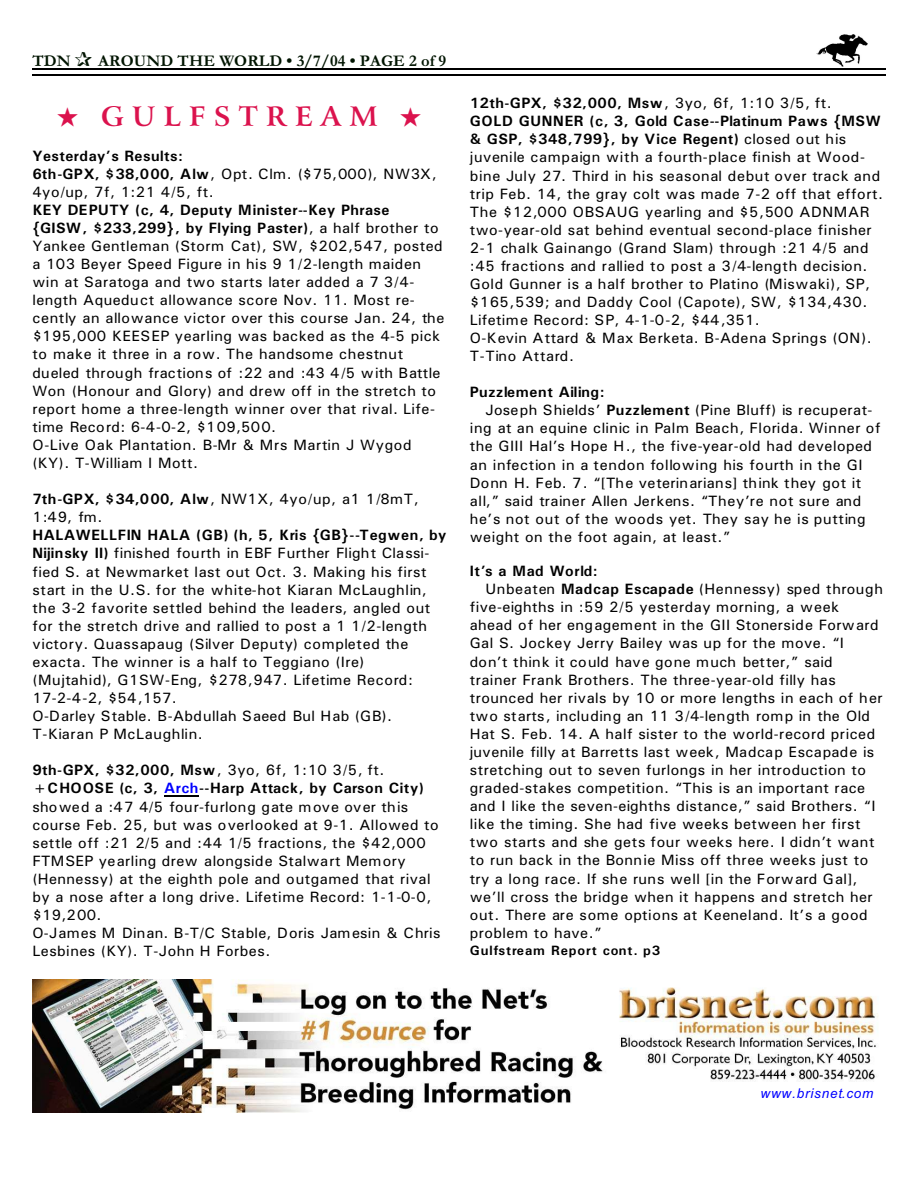
<style>
.page{position:relative;width:918px;height:1188px;background:#fff}
.page>*{position:absolute;margin:0;border:0;box-sizing:border-box;transform-origin:0 0}
.t1{font:700 27px "Arrus BT";letter-spacing:.295em;color:#db124d}
.t2{font:700 16.5px "Garamond";letter-spacing:.005em;color:#001400}
.t3{font:15px/18.1px "Univers";letter-spacing:.03em;color:#000}
.t4{font:15px "Univers";letter-spacing:.01em;color:#000}
.t5{font:700 15px "Univers";letter-spacing:.04em;color:#000}
.t6{font:700 13.5px "Univers";letter-spacing:.065em;color:#000}
.t7{font:italic 13.5px "Arial";letter-spacing:.06em;color:#00f}
.s1{font-weight:700}
.s2{font-weight:700;color:#00f}
</style>
<div class="page">
<img style="left:817px;top:35px;width:51px;height:31px">
<hr style="left:32px;top:68px;width:853px;height:1px;background:#000">
<hr style="left:32px;top:75px;width:853px;height:1px;background:#000">
<img style="left:32px;top:979px;width:846px;height:134px">
<hr style="left:164px;top:795px;width:35px;height:1px;background:#000">
<p class="t2" style="left:32px;top:55px;width:40px">TDN</p>
<p class="t2" style="left:98px;top:55px;width:349px">AROUND THE WORLD • 3/7/04 • PAGE 2 of 9</p>
<h1 class="t1" style="left:57px;top:106px;width:366px">★ GULFSTREAM ★</h1>
<p class="t3" style="left:32px;top:148px;width:406px"><span class="s1">Yesterday’s Results:<br>6th-GPX, $38,000, Alw</span>, Opt. Clm. ($75,000), NW3X,<br>4yo/up, 7f, 1:21 4/5, ft.</p>
<p class="t3" style="left:32px;top:202px;width:414px"><span class="s1">KEY DEPUTY (c, 4, Deputy Minister--Key Phrase {GISW, $233,299}, by Flying Paster)</span>, a half brother to Yankee Gentleman (Storm Cat), SW, $202,547, posted a 103 Beyer Speed Figure in his 9 1/2-length maiden win at Saratoga and two starts later added a 7 3/4- length Aqueduct allowance score Nov. 11. Most re&shy;cently an allowance victor over this course Jan. 24, the $195,000 KEESEP yearling was backed as the 4-5 pick to make it three in a row. The handsome chestnut dueled through fractions of :22 and :43 4/5 with Battle Won (Honour and Glory) and drew off in the stretch to report home a three-length winner over that rival. Life&shy;time Record: 6-4-0-2, $109,500.<br>O-Live Oak Plantation. B-Mr &amp; Mrs Martin J Wygod (KY). T-William I Mott.</p>
<p class="t3" style="left:32px;top:491px;width:388px"><span class="s1">7th-GPX, $34,000, Alw</span>, NW1X, 4yo/up, a1 1/8mT,<br>1:49, fm.</p>
<p class="t3" style="left:32px;top:527px;width:416px"><span class="s1">HALAWELLFIN HALA (GB) (h, 5, Kris {GB}--Tegwen, by Nijinsky II)</span> finished fourth in EBF Further Flight Classi&shy;fied S. at Newmarket last out Oct. 3. Making his first start in the U.S. for the white-hot Kiaran McLaughlin, the 3-2 favorite settled behind the leaders, angled out for the stretch drive and rallied to post a 1 1/2-length victory. Quassapaug (Silver Deputy) completed the exacta. The winner is a half to Teggiano (Ire) (Mujtahid), G1SW-Eng, $278,947. Lifetime Record:<br>17-2-4-2, $54,157.<br>O-Darley Stable. B-Abdullah Saeed Bul Hab (GB).<br>T-Kiaran P McLaughlin.</p>
<p class="t3" style="left:32px;top:763px;width:410px"><span class="s1">9th-GPX, $32,000, Msw</span>, 3yo, 6f, 1:10 3/5, ft. <span class="s1">+CHOOSE (c, 3,</span> <span class="s2">Arch</span><span class="s1">--Harp Attack, by Carson City) </span>showed a :47 4/5 four-furlong gate move over this course Feb. 25, but was overlooked at 9-1. Allowed to settle off :21 2/5 and :44 1/5 fractions, the $42,000<br>FTMSEP yearling drew alongside Stalwart Memory (Hennessy) at the eighth pole and outgamed that rival by a nose after a long drive. Lifetime Record: 1-1-0-0, $19,200.<br>O-James M Dinan. B-T/C Stable, Doris Jamesin &amp; Chris Lesbines (KY). T-John H Forbes.</p>
<p class="t3" style="left:470px;top:95px;width:415px"><span class="s1">12th-GPX, $32,000, Msw</span>, 3yo, 6f, 1:10 3/5, ft.<br><span class="s1">GOLD GUNNER (c, 3, Gold Case--Platinum Paws {MSW &amp; GSP, $348,799}, by Vice Regent)</span> closed out his juvenile campaign with a fourth-place finish at Wood&shy;bine July 27. Third in his seasonal debut over track and trip Feb. 14, the gray colt was made 7-2 off that effort.<br>The $12,000 OBSAUG yearling and $5,500 ADNMAR two-year-old sat behind eventual second-place finisher 2-1 chalk Gainango (Grand Slam) through :21 4/5 and :45 fractions and rallied to post a 3/4-length decision.<br>Gold Gunner is a half brother to Platino (Miswaki), SP, $165,539; and Daddy Cool (Capote), SW, $134,430.<br>Lifetime Record: SP, 4-1-0-2, $44,351.<br>O-Kevin Attard &amp; Max Berketa. B-Adena Springs (ON).<br>T-Tino Attard.</p>
<p class="t5" style="left:470px;top:387px;width:137px">Puzzlement Ailing:</p>
<p class="t3" style="left:485px;top:402px;width:389px">Joseph Shields’ <span class="s1">Puzzlement</span> (Pine Bluff) is recuperat-</p>
<p class="t3" style="left:470px;top:421px;width:412px">ing at an equine clinic in Palm Beach, Florida. Winner of</p>
<p class="t3" style="left:470px;top:439px;width:404px">the GIII Hal’s Hope H., the five-year-old had developed</p>
<p class="t3" style="left:470px;top:457px;width:394px">an infection in a tendon following his fourth in the GI</p>
<p class="t4" style="left:470px;top:477px;width:393px">Donn H. Feb. 7. “[The veterinarians] think they got it</p>
<p class="t3" style="left:470px;top:493px;width:393px">all,” said trainer Allen Jerkens. “They’re not sure and</p>
<p class="t3" style="left:470px;top:511px;width:397px">he’s not out of the woods yet. They say he is putting</p>
<p class="t3" style="left:470px;top:529px;width:262px">weight on the foot again, at least.”</p>
<p class="t5" style="left:470px;top:566px;width:130px">It’s a Mad World:</p>
<p class="t3" style="left:485px;top:581px;width:399px">Unbeaten <span class="s1">Madcap Escapade</span> (Hennessy) sped through</p>
<p class="t3" style="left:470px;top:599px;width:371px">five-eighths in :59 2/5 yesterday morning, a week</p>
<p class="t3" style="left:470px;top:617px;width:411px">ahead of her engagement in the GII Stonerside Forward</p>
<p class="t3" style="left:470px;top:635px;width:376px">Gal S. Jockey Jerry Bailey was up for the move. “I</p>
<p class="t4" style="left:470px;top:656px;width:365px">don’t think it could have gone much better,” said</p>
<p class="t3" style="left:470px;top:672px;width:368px">trainer Frank Brothers. The three-year-old filly has</p>
<p class="t3" style="left:470px;top:690px;width:414px">trounced her rivals by 10 or more lengths in each of her</p>
<p class="t4" style="left:470px;top:710px;width:402px">two starts, including an 11 3/4-length romp in the Old</p>
<p class="t3" style="left:470px;top:726px;width:407px">Hat S. Feb. 14. A half sister to the world-record priced</p>
<p class="t4" style="left:470px;top:747px;width:406px">juvenile filly at Barretts last week, Madcap Escapade is</p>
<p class="t3" style="left:470px;top:762px;width:398px">stretching out to seven furlongs in her introduction to</p>
<p class="t3" style="left:470px;top:780px;width:397px">graded-stakes competition. “This is an important race</p>
<p class="t3" style="left:470px;top:798px;width:407px">and I like the seven-eighths distance,” said Brothers. “I</p>
<p class="t3" style="left:470px;top:816px;width:392px">like the timing. She had five weeks between her first</p>
<p class="t3" style="left:470px;top:835px;width:406px">two starts and she gets four weeks here. I didn’t want</p>
<p class="t3" style="left:470px;top:853px;width:400px">to run back in the Bonnie Miss off three weeks just to</p>
<p class="t3" style="left:470px;top:871px;width:389px">try a long race. If she runs well [in the Forward Gal],</p>
<p class="t3" style="left:470px;top:889px;width:405px">we’ll cross the bridge when it happens and stretch her</p>
<p class="t3" style="left:470px;top:907px;width:400px">out. There are some options at Keeneland. It’s a good</p>
<p class="t3" style="left:470px;top:925px;width:133px">problem to have.”</p>
<p class="t6" style="left:470px;top:946px;width:192px">Gulfstream Report cont. p3</p>
<p class="t7" style="left:760px;top:1088px;width:115px">www.brisnet.com</p>
</div>
